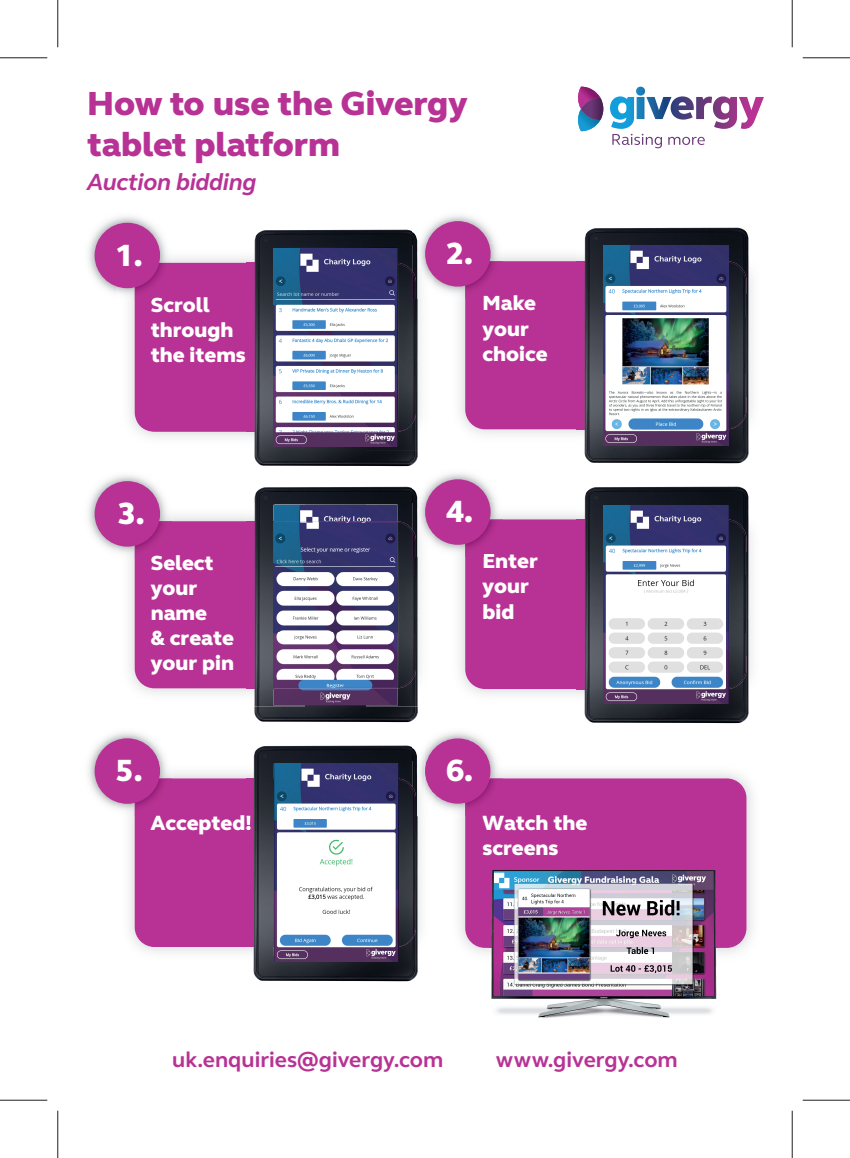
<style>
.page{position:relative;width:850px;height:1158px;background:#fff}
.page>*{position:absolute;margin:0;border:0;box-sizing:border-box;transform-origin:0 0}
.t1{font:800 34.3px/41.1px "FS Elliot Pro";color:#b73294}
.t2{font:800 31.5px "FS Elliot Pro";color:#fff}
.t3{font:italic 700 23.97px "FS Elliot Pro";letter-spacing:-.015em;color:#b73294}
.t4{font:700 22.05px "FS Elliot Pro";color:#b73294}
.t5{font:800 21px/25.2px "FS Elliot Pro";color:#fff}
</style>
<div class="page">
<svg style="left:578px;top:87px;width:25px;height:44px"></svg>
<svg style="left:610px;top:87px;width:154px;height:61px"></svg>
<img style="left:459px;top:772px;width:294px;height:182px">
<div style="left:466px;top:779px;width:279px;height:167px;background:#b73294;border-radius:19px"></div>
<img style="left:489px;top:870px;width:229px;height:148px">
<img style="left:494px;top:871px;width:220px;height:125px">
<img style="left:424px;top:732px;width:71px;height:77px">
<img style="left:447px;top:760px;width:56px;height:56px">
<img style="left:465px;top:778px;width:38px;height:38px">
<img style="left:466px;top:779px;width:37px;height:37px">
<svg style="left:482px;top:815px;width:21px;height:1px"></svg>
<div style="left:425px;top:738px;width:65px;height:65px;background:#b73294;border-radius:50%"></div>
<img style="left:129px;top:257px;width:117px;height:181px">
<div style="left:136px;top:264px;width:110px;height:166px;background:#b73294"></div>
<img style="left:88px;top:216px;width:77px;height:77px">
<img style="left:117px;top:245px;width:55px;height:55px">
<img style="left:135px;top:263px;width:37px;height:37px">
<img style="left:136px;top:264px;width:36px;height:36px">
<img style="left:151px;top:297px;width:21px;height:3px">
<div style="left:95px;top:223px;width:65px;height:65px;background:#b73294;border-radius:50%"></div>
<img style="left:254px;top:229px;width:159px;height:16px">
<img style="left:254px;top:450px;width:164px;height:17px">
<img style="left:246px;top:245px;width:119px;height:18px">
<img style="left:365px;top:245px;width:48px;height:18px">
<img style="left:416px;top:299px;width:5px;height:99px">
<img style="left:246px;top:432px;width:119px;height:18px">
<img style="left:365px;top:398px;width:56px;height:52px">
<img style="left:246px;top:263px;width:27px;height:1px">
<img style="left:415px;top:319px;width:1px;height:56px">
<img style="left:246px;top:430px;width:27px;height:2px">
<img style="left:398px;top:375px;width:18px;height:57px">
<img style="left:246px;top:264px;width:169px;height:166px">
<img style="left:273px;top:248px;width:125px;height:198px">
<div style="left:466px;top:262px;width:279px;height:166px;background:#b73294;border-radius:19px"></div>
<img style="left:413px;top:215px;width:82px;height:77px">
<img style="left:413px;top:245px;width:21px;height:54px">
<img style="left:413px;top:272px;width:3px;height:27px">
<img style="left:413px;top:274px;width:2px;height:25px">
<img style="left:447px;top:243px;width:56px;height:56px">
<img style="left:465px;top:261px;width:38px;height:38px">
<img style="left:466px;top:262px;width:37px;height:37px">
<div style="left:425px;top:221px;width:65px;height:65px;background:#b73294;border-radius:50%"></div>
<img style="left:584px;top:227px;width:165px;height:16px">
<img style="left:584px;top:447px;width:165px;height:17px">
<img style="left:576px;top:243px;width:119px;height:18px">
<img style="left:695px;top:243px;width:60px;height:51px">
<img style="left:746px;top:294px;width:9px;height:102px">
<img style="left:576px;top:429px;width:119px;height:18px">
<img style="left:695px;top:396px;width:60px;height:51px">
<img style="left:576px;top:261px;width:27px;height:1px">
<img style="left:728px;top:261px;width:18px;height:56px">
<img style="left:745px;top:317px;width:1px;height:56px">
<img style="left:576px;top:428px;width:27px;height:1px">
<img style="left:728px;top:373px;width:18px;height:56px">
<img style="left:584px;top:262px;width:161px;height:166px">
<img style="left:603px;top:245px;width:125px;height:200px">
<img style="left:129px;top:515px;width:117px;height:179px">
<div style="left:136px;top:522px;width:279px;height:165px;background:#b73294;border-radius:20px"></div>
<img style="left:88px;top:475px;width:77px;height:76px">
<img style="left:117px;top:503px;width:55px;height:56px">
<img style="left:135px;top:521px;width:37px;height:38px">
<img style="left:136px;top:522px;width:36px;height:37px">
<div style="left:95px;top:481px;width:65px;height:65px;background:#b73294;border-radius:50%"></div>
<img style="left:254px;top:706px;width:164px;height:17px">
<img style="left:254px;top:486px;width:159px;height:17px">
<img style="left:246px;top:503px;width:60px;height:18px">
<img style="left:306px;top:503px;width:59px;height:2px">
<img style="left:365px;top:503px;width:48px;height:18px">
<img style="left:416px;top:557px;width:5px;height:98px">
<img style="left:246px;top:688px;width:60px;height:18px">
<img style="left:306px;top:705px;width:59px;height:1px">
<img style="left:365px;top:655px;width:56px;height:51px">
<svg style="left:246px;top:521px;width:27px;height:1px"></svg>
<img style="left:398px;top:521px;width:18px;height:55px">
<img style="left:415px;top:576px;width:1px;height:56px">
<svg style="left:246px;top:687px;width:27px;height:1px"></svg>
<img style="left:398px;top:632px;width:18px;height:56px">
<img style="left:254px;top:522px;width:19px;height:165px">
<img style="left:398px;top:522px;width:17px;height:165px">
<img style="left:273px;top:505px;width:125px;height:200px">
<img style="left:459px;top:513px;width:118px;height:182px">
<div style="left:466px;top:520px;width:279px;height:168px;background:#b73294;border-radius:20px"></div>
<img style="left:413px;top:473px;width:82px;height:77px">
<img style="left:413px;top:503px;width:21px;height:54px">
<img style="left:413px;top:530px;width:3px;height:27px">
<img style="left:413px;top:533px;width:2px;height:24px">
<img style="left:447px;top:501px;width:56px;height:56px">
<img style="left:465px;top:519px;width:38px;height:38px">
<img style="left:466px;top:520px;width:37px;height:37px">
<img style="left:484px;top:554px;width:19px;height:3px">
<div style="left:425px;top:479px;width:65px;height:65px;background:#b73294;border-radius:50%"></div>
<img style="left:584px;top:486px;width:165px;height:15px">
<img style="left:584px;top:707px;width:165px;height:17px">
<img style="left:577px;top:501px;width:119px;height:18px">
<img style="left:696px;top:501px;width:56px;height:51px">
<img style="left:746px;top:552px;width:6px;height:103px">
<img style="left:577px;top:689px;width:119px;height:18px">
<img style="left:696px;top:655px;width:56px;height:52px">
<img style="left:577px;top:519px;width:27px;height:1px">
<img style="left:728px;top:519px;width:18px;height:56px">
<img style="left:745px;top:575px;width:1px;height:57px">
<img style="left:577px;top:688px;width:27px;height:1px">
<img style="left:728px;top:632px;width:18px;height:57px">
<img style="left:584px;top:520px;width:161px;height:168px">
<img style="left:604px;top:505px;width:124px;height:198px">
<img style="left:424px;top:760px;width:10px;height:49px">
<img style="left:425px;top:760px;width:9px;height:33px">
<img style="left:129px;top:772px;width:117px;height:181px">
<div style="left:136px;top:779px;width:279px;height:167px;background:#b73294;border-radius:20px"></div>
<img style="left:88px;top:732px;width:77px;height:76px">
<img style="left:117px;top:760px;width:55px;height:56px">
<img style="left:135px;top:778px;width:37px;height:38px">
<img style="left:136px;top:779px;width:36px;height:37px">
<svg style="left:151px;top:815px;width:21px;height:1px"></svg>
<div style="left:95px;top:738px;width:65px;height:65px;background:#b73294;border-radius:50%"></div>
<img style="left:253px;top:745px;width:171px;height:15px">
<img style="left:253px;top:965px;width:165px;height:17px">
<img style="left:246px;top:760px;width:119px;height:18px">
<img style="left:365px;top:760px;width:48px;height:18px">
<img style="left:416px;top:816px;width:5px;height:97px">
<img style="left:246px;top:947px;width:119px;height:18px">
<img style="left:365px;top:913px;width:56px;height:52px">
<img style="left:413px;top:760px;width:11px;height:56px">
<img style="left:246px;top:778px;width:28px;height:1px">
<img style="left:398px;top:778px;width:18px;height:56px">
<img style="left:415px;top:834px;width:1px;height:56px">
<img style="left:246px;top:946px;width:28px;height:1px">
<img style="left:250px;top:779px;width:165px;height:167px">
<img style="left:246px;top:815px;width:4px;height:16px">
<img style="left:274px;top:763px;width:124px;height:198px">
<hr style="left:0;top:57px;width:47px;height:1px;background:#231f20">
<hr style="left:802px;top:57px;width:48px;height:1px;background:#231f20">
<hr style="left:0;top:1099px;width:47px;height:1px;background:#231f20">
<hr style="left:802px;top:1099px;width:48px;height:1px;background:#231f20">
<hr style="left:57px;top:0;width:1px;height:47px;background:#231f20">
<hr style="left:57px;top:1110px;width:1px;height:47px;background:#231f20">
<hr style="left:792px;top:0;width:1px;height:47px;background:#231f20">
<hr style="left:792px;top:1110px;width:1px;height:47px;background:#231f20">
<h1 class="t1" style="left:87px;top:83px;width:382px">How to use the Givergy tablet platform</h1>
<p class="t3" style="left:87px;top:166px;width:171px">Auction bidding</p>
<h2 class="t2" style="left:116px;top:234px;width:29px">1.</h2>
<h2 class="t2" style="left:446px;top:232px;width:29px">2.</h2>
<p class="t5" style="left:151px;top:292px;width:97px">Scroll through the items</p>
<p class="t5" style="left:482px;top:290px;width:67px">Make your choice</p>
<h2 class="t2" style="left:118px;top:492px;width:29px">3.</h2>
<h2 class="t2" style="left:446px;top:490px;width:29px">4.</h2>
<p class="t5" style="left:151px;top:549px;width:85px">Select your name<br>&amp; create your pin</p>
<p class="t5" style="left:482px;top:548px;width:57px">Enter your bid</p>
<h2 class="t2" style="left:116px;top:749px;width:29px">5.</h2>
<p class="t5" style="left:151px;top:809px;width:102px">Accepted!</p>
<h2 class="t2" style="left:446px;top:749px;width:29px">6.</h2>
<p class="t5" style="left:482px;top:809px;width:106px">Watch the screens</p>
<p class="t4" style="left:172px;top:1045px;width:273px">uk.enquiries@givergy.com</p>
<p class="t4" style="left:496px;top:1045px;width:183px">www.givergy.com</p>
</div>
